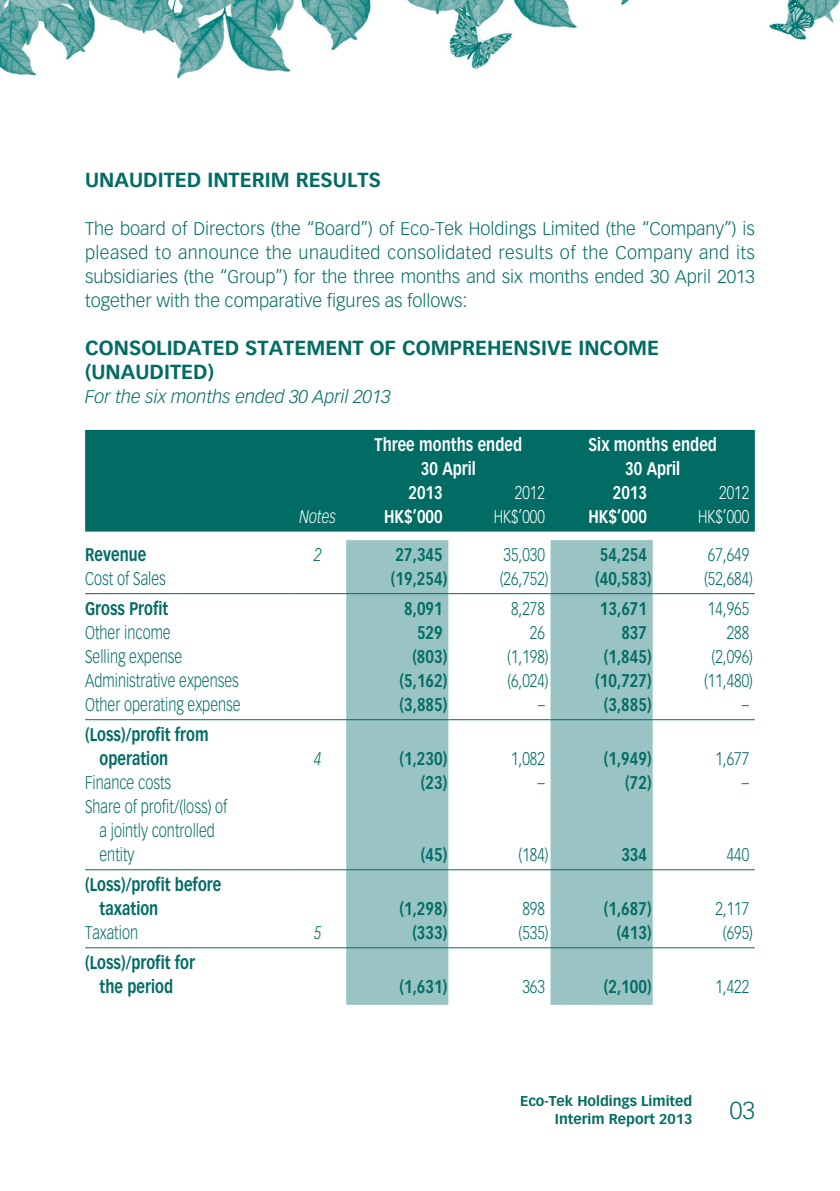
<style>
.page{position:relative;width:840px;height:1191px;background:#fff}
.page>*{position:absolute;margin:0;border:0;box-sizing:border-box;transform-origin:0 0}
.t1{font:300 24px "Vectora LT Std";color:#006c64}
.t2{font:700 20px/24px "Vectora LT Std";letter-spacing:.005em;color:#006c64}
.t3{font:300 18px/24px "Vectora LT Std";color:#006c64;scale:.8 1}
.t4{font:300 18px/24px "Vectora LT Std";color:#006c64;text-align:justify}
.t5{font:700 18px/24px "Vectora LT Std";letter-spacing:.005em;color:#006c64;scale:.8 1}
.t6{font:700 18px/24px "Vectora LT Std";letter-spacing:.005em;color:#fff;text-align:center;scale:.8 1}
.t7{font:italic 300 18px "Vectora LT Std";color:#006c64}
.t8{font:300 18px "Vectora LT Std";color:#fff;scale:.8 1}
.t9{font:italic 300 18px "Vectora LT Std";color:#fff;scale:.8 1}
.t10{font:italic 300 18px "Vectora LT Std";color:#006c64;scale:.8 1}
.t11{font:700 14px/18px "Vectora LT Std";color:#006c64;text-align:right}
</style>
<div class="page">
<img style="left:0;top:0;width:839px;height:1005px">
<div style="left:85px;top:430px;width:669px;height:101px;background:#006c64"></div>
<svg style="left:346px;top:540px;width:306px;height:464px;fill:#99c4c3"></svg>
<hr style="left:85px;top:593px;width:204px;height:1px;background:#006c64">
<hr style="left:289px;top:593px;width:57px;height:1px;background:#006c64">
<hr style="left:346px;top:593px;width:102px;height:1px;background:#006c64">
<hr style="left:448px;top:593px;width:102px;height:1px;background:#006c64">
<hr style="left:550px;top:593px;width:102px;height:1px;background:#006c64">
<hr style="left:652px;top:593px;width:102px;height:1px;background:#006c64">
<hr style="left:85px;top:719px;width:204px;height:1px;background:#006c64">
<hr style="left:289px;top:719px;width:57px;height:1px;background:#006c64">
<hr style="left:346px;top:719px;width:102px;height:1px;background:#006c64">
<hr style="left:448px;top:719px;width:102px;height:1px;background:#006c64">
<hr style="left:550px;top:719px;width:102px;height:1px;background:#006c64">
<hr style="left:652px;top:719px;width:102px;height:1px;background:#006c64">
<hr style="left:85px;top:869px;width:204px;height:1px;background:#006c64">
<hr style="left:289px;top:869px;width:57px;height:1px;background:#006c64">
<hr style="left:346px;top:869px;width:102px;height:1px;background:#006c64">
<hr style="left:448px;top:869px;width:102px;height:1px;background:#006c64">
<hr style="left:550px;top:869px;width:102px;height:1px;background:#006c64">
<hr style="left:652px;top:869px;width:102px;height:1px;background:#006c64">
<hr style="left:85px;top:947px;width:204px;height:1px;background:#006c64">
<hr style="left:289px;top:947px;width:57px;height:1px;background:#006c64">
<hr style="left:346px;top:947px;width:102px;height:1px;background:#006c64">
<hr style="left:448px;top:947px;width:102px;height:1px;background:#006c64">
<hr style="left:550px;top:947px;width:102px;height:1px;background:#006c64">
<hr style="left:652px;top:947px;width:102px;height:1px;background:#006c64">
<p class="t2" style="left:85px;top:168px;width:297px">UNAUDITED INTERIM RESULTS</p>
<p class="t4" style="left:85px;top:217px;width:671px">The board of Directors (the “Board”) of Eco-Tek Holdings Limited (the “Company”) is pleased to announce the unaudited consolidated results of the Company and its subsidiaries (the “Group”) for the three months and six months ended 30 April 2013 together with the comparative figures as follows:</p>
<p class="t2" style="left:85px;top:336px;width:575px">CONSOLIDATED STATEMENT OF COMPREHENSIVE INCOME (UNAUDITED)</p>
<p class="t7" style="left:85px;top:386px;width:307px">For the six months ended 30 April 2013</p>
<p class="t6" style="left:374px;top:432px;width:186px">Three months ended<br>30 April</p>
<p class="t6" style="left:588px;top:432px;width:162px">Six months ended<br>30 April</p>
<p class="t6" style="left:408px;top:480px;width:44px">2013</p>
<p class="t8" style="left:514px;top:482px;width:39px">2012</p>
<p class="t6" style="left:612px;top:480px;width:44px">2013</p>
<p class="t8" style="left:718px;top:482px;width:39px">2012</p>
<p class="t9" style="left:299px;top:506px;width:47px">Notes</p>
<p class="t6" style="left:384px;top:504px;width:75px">HK$’000</p>
<p class="t8" style="left:493px;top:506px;width:65px">HK$’000</p>
<p class="t6" style="left:588px;top:504px;width:75px">HK$’000</p>
<p class="t8" style="left:697px;top:506px;width:65px">HK$’000</p>
<p class="t5" style="left:85px;top:542px;width:78px">Revenue</p>
<p class="t10" style="left:314px;top:544px;width:11px">2</p>
<p class="t5" style="left:395px;top:542px;width:60px">27,345</p>
<p class="t3" style="left:503px;top:543px;width:53px">35,030</p>
<p class="t5" style="left:599px;top:542px;width:60px">54,254</p>
<p class="t3" style="left:707px;top:543px;width:53px">67,649</p>
<p class="t3" style="left:85px;top:567px;width:102px">Cost of Sales</p>
<p class="t5" style="left:391px;top:566px;width:72px">(19,254)</p>
<p class="t3" style="left:499px;top:567px;width:62px">(26,752)</p>
<p class="t5" style="left:595px;top:566px;width:72px">(40,583)</p>
<p class="t3" style="left:703px;top:567px;width:62px">(52,684)</p>
<p class="t5" style="left:85px;top:596px;width:105px">Gross Profit</p>
<p class="t5" style="left:404px;top:596px;width:50px">8,091</p>
<p class="t3" style="left:511px;top:597px;width:44px">8,278</p>
<p class="t5" style="left:599px;top:596px;width:60px">13,671</p>
<p class="t3" style="left:707px;top:597px;width:53px">14,965</p>
<p class="t3" style="left:85px;top:621px;width:108px">Other income</p>
<p class="t5" style="left:417px;top:620px;width:34px">529</p>
<p class="t3" style="left:529px;top:621px;width:20px">26</p>
<p class="t5" style="left:621px;top:620px;width:34px">837</p>
<p class="t3" style="left:726px;top:621px;width:30px">288</p>
<p class="t3" style="left:85px;top:645px;width:123px">Selling expense</p>
<p class="t5" style="left:412px;top:644px;width:45px">(803)</p>
<p class="t3" style="left:507px;top:645px;width:53px">(1,198)</p>
<p class="t5" style="left:603px;top:644px;width:61px">(1,845)</p>
<p class="t3" style="left:711px;top:645px;width:53px">(2,096)</p>
<p class="t3" style="left:85px;top:669px;width:193px">Administrative expenses</p>
<p class="t5" style="left:399px;top:668px;width:61px">(5,162)</p>
<p class="t3" style="left:507px;top:669px;width:53px">(6,024)</p>
<p class="t5" style="left:595px;top:668px;width:72px">(10,727)</p>
<p class="t3" style="left:703px;top:669px;width:62px">(11,480)</p>
<p class="t3" style="left:85px;top:693px;width:196px">Other operating expense</p>
<p class="t5" style="left:399px;top:692px;width:61px">(3,885)</p>
<p class="t3" style="left:537px;top:693px;width:10px">–</p>
<p class="t5" style="left:603px;top:692px;width:61px">(3,885)</p>
<p class="t3" style="left:741px;top:693px;width:10px">–</p>
<p class="t5" style="left:99px;top:722px;width:138px;text-indent:-14px">(Loss)/profit from operation</p>
<p class="t10" style="left:314px;top:748px;width:11px">4</p>
<p class="t5" style="left:399px;top:746px;width:61px">(1,230)</p>
<p class="t3" style="left:511px;top:747px;width:44px">1,082</p>
<p class="t5" style="left:603px;top:746px;width:61px">(1,949)</p>
<p class="t3" style="left:715px;top:747px;width:44px">1,677</p>
<p class="t3" style="left:85px;top:771px;width:109px">Finance costs</p>
<p class="t5" style="left:421px;top:770px;width:34px">(23)</p>
<p class="t3" style="left:537px;top:771px;width:10px">–</p>
<p class="t5" style="left:625px;top:770px;width:34px">(72)</p>
<p class="t3" style="left:741px;top:771px;width:10px">–</p>
<p class="t3" style="left:99px;top:795px;width:161px;text-indent:-14px">Share of profit/(loss) of a jointly controlled entity</p>
<p class="t5" style="left:421px;top:842px;width:34px">(45)</p>
<p class="t3" style="left:518px;top:843px;width:39px">(184)</p>
<p class="t5" style="left:621px;top:842px;width:34px">334</p>
<p class="t3" style="left:726px;top:843px;width:30px">440</p>
<p class="t5" style="left:99px;top:872px;width:154px;text-indent:-14px">(Loss)/profit before taxation</p>
<p class="t5" style="left:399px;top:896px;width:61px">(1,298)</p>
<p class="t3" style="left:522px;top:897px;width:30px">898</p>
<p class="t5" style="left:603px;top:896px;width:61px">(1,687)</p>
<p class="t3" style="left:715px;top:897px;width:44px">2,117</p>
<p class="t3" style="left:85px;top:921px;width:68px">Taxation</p>
<p class="t10" style="left:314px;top:922px;width:11px">5</p>
<p class="t5" style="left:412px;top:920px;width:45px">(333)</p>
<p class="t3" style="left:518px;top:921px;width:39px">(535)</p>
<p class="t5" style="left:616px;top:920px;width:45px">(413)</p>
<p class="t3" style="left:722px;top:921px;width:39px">(695)</p>
<p class="t5" style="left:85px;top:950px;width:139px;text-align:center">(Loss)/profit for the period</p>
<p class="t5" style="left:399px;top:974px;width:61px">(1,631)</p>
<p class="t3" style="left:522px;top:975px;width:30px">363</p>
<p class="t5" style="left:603px;top:974px;width:61px">(2,100)</p>
<p class="t3" style="left:715px;top:975px;width:44px">1,422</p>
<p class="t11" style="left:519px;top:1092px;width:174px">Eco-Tek Holdings Limited<br>Interim Report 2013</p>
<h1 class="t1" style="left:729px;top:1096px;width:26px">03</h1>
</div>
